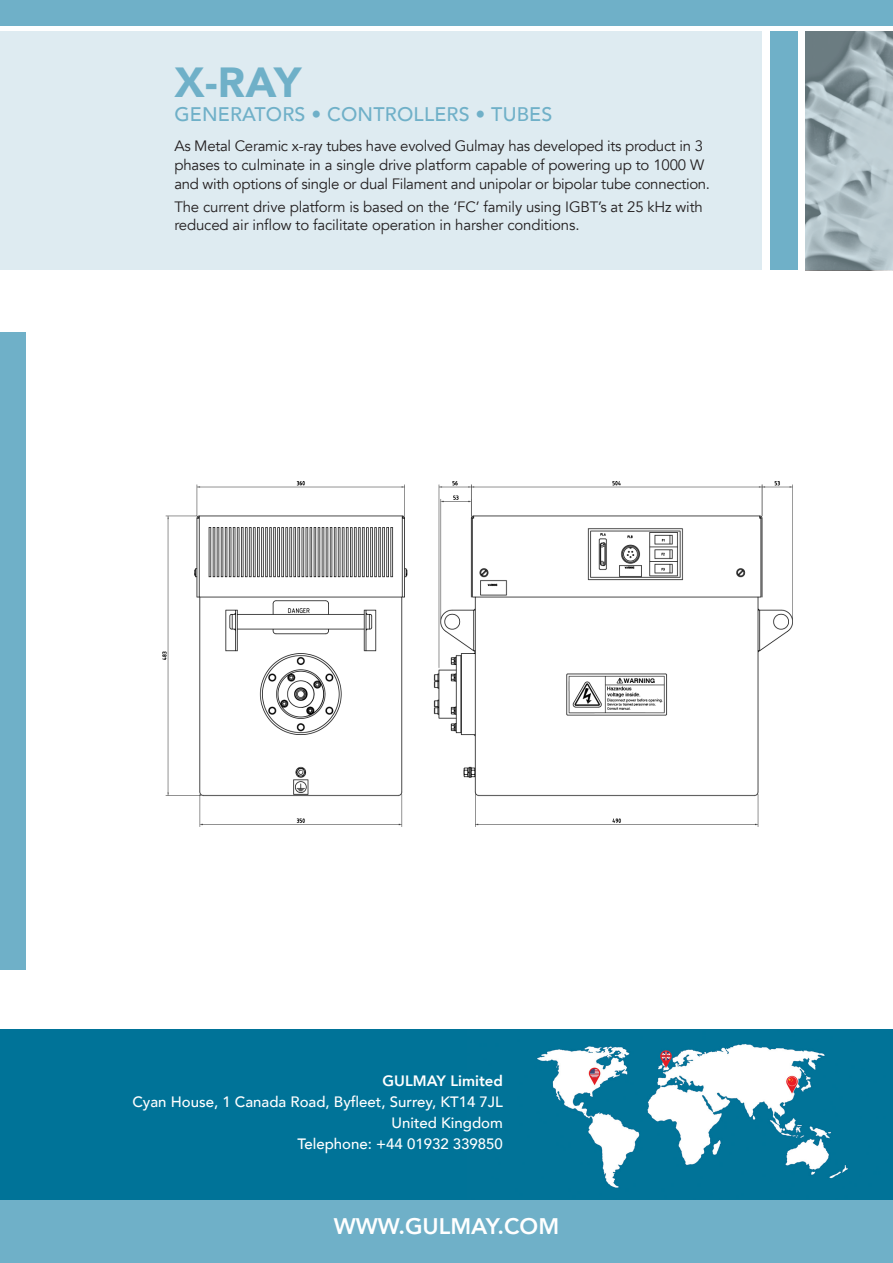
<style>
.page{position:relative;width:893px;height:1263px;background:#fff}
.page>*{position:absolute;margin:0;border:0;box-sizing:border-box;transform-origin:0 0}
.t1{font:900 42px "Avenir";color:#6fb0c8}
.t2{font:800 22.5px "Avenir";color:#fff}
.t3{font:500 19.65px "Avenir";letter-spacing:.01em;color:#6fb0c8}
.t4{font:15px/18.8px "Avenir";letter-spacing:-.01em;color:#231f20}
.t5{font:500 15px "Avenir";color:#fff}
.t6{font:800 15px "Avenir";color:#fff}
</style>
<div class="page">
<div style="left:0;top:32px;width:761px;height:238px;background:#deebf1"></div>
<div style="left:770px;top:32px;width:27px;height:238px;background:#6fb0c8"></div>
<div style="left:0;top:1199px;width:893px;height:64px;background:#6fb0c8"></div>
<img style="left:162px;top:482px;width:631px;height:344px">
<div style="left:0;top:1029px;width:893px;height:170px;background:#007398"></div>
<img style="left:537px;top:1043px;width:311px;height:145px">
<div style="left:0;top:0;width:893px;height:26px;background:#6fb0c8"></div>
<div style="left:0;top:332px;width:26px;height:637px;background:#6fb0c8"></div>
<svg style="left:806px;top:32px;width:87px;height:238px;background:#a1b1b6"></svg>
<p class="t1" style="left:174px;top:47px;width:128px">X-RAY</p>
<p class="t3" style="left:174px;top:97px;width:380px">GENERATORS • CONTROLLERS • TUBES</p>
<p class="t4" style="left:174px;top:137px;width:537px">As Metal Ceramic x-ray tubes have evolved Gulmay has developed its product in 3 phases to culminate in a single drive platform capable of powering up to 1000 W and with options of single or dual Filament and unipolar or bipolar tube connection.</p>
<p class="t4" style="left:174px;top:197px;width:530px">The current drive platform is based on the ‘FC’ family using IGBT’s at 25 kHz with reduced air inflow to facilitate operation in harsher conditions.</p>
<p class="t6" style="left:383px;top:1069px;width:122px">GULMAY Limited</p>
<p class="t5" style="left:132px;top:1088px;width:372px">Cyan House, 1 Canada Road, Byfleet, Surrey, KT14 7JL</p>
<p class="t5" style="left:391px;top:1109px;width:113px">United Kingdom</p>
<p class="t5" style="left:297px;top:1130px;width:207px">Telephone: +44 01932 339850</p>
<p class="t2" style="left:334px;top:1209px;width:227px">WWW.GULMAY.COM</p>
</div>
